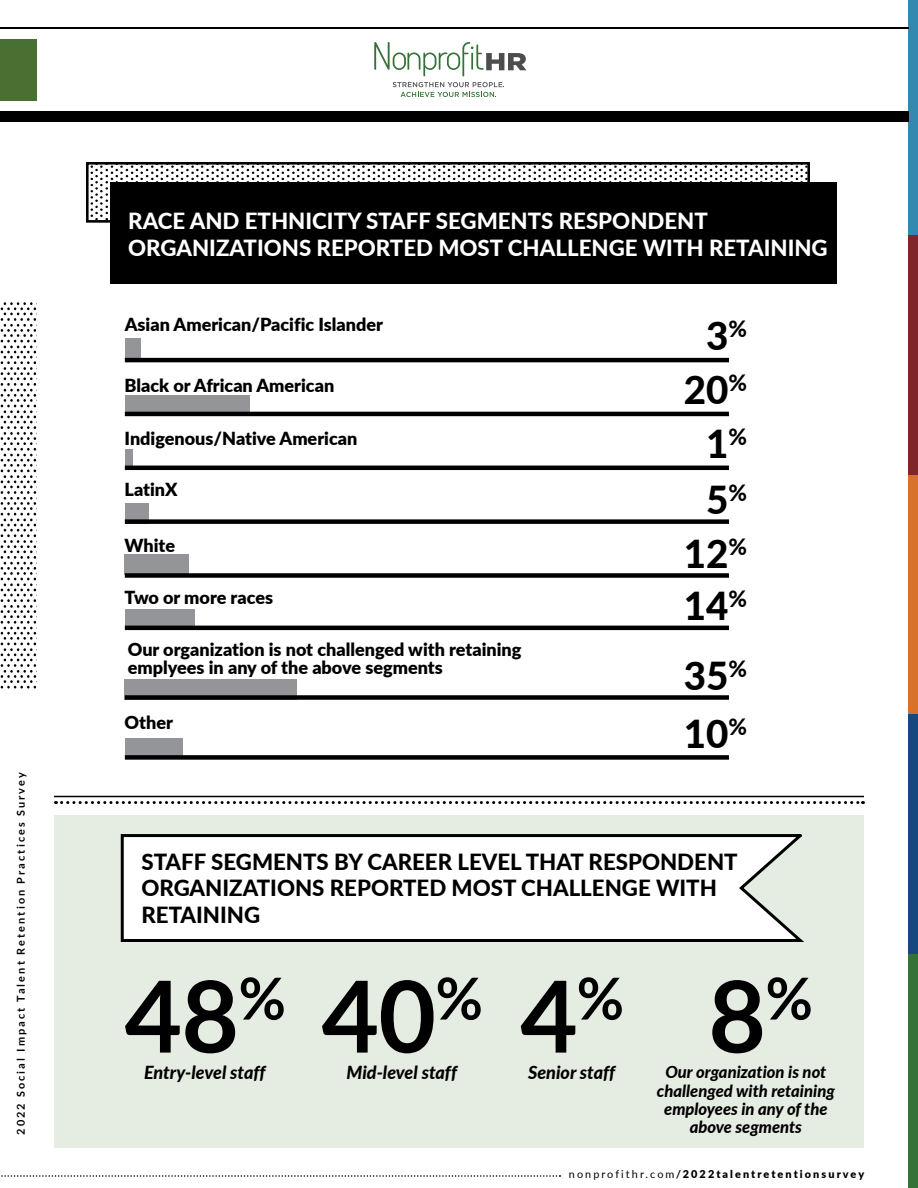
<style>
.page{position:relative;width:918px;height:1188px;background:#fff}
.page>*{position:absolute;margin:0;border:0;box-sizing:border-box;transform-origin:0 0}
.t1{font:700 99.15px "Lato";color:#000}
.t2{font:800 38.55px/69.6px "Lato";color:#000}
.t3{font:800 22.2px/26.7px "Lato";color:#000}
.t4{font:800 22.2px/26.7px "Lato";color:#fff}
.t5{font:900 18px/18px "Lato";color:#000}
.t6{font:italic 800 18px "Lato";color:#000}
.t7{font:italic 800 16.5px/18.3px "Lato";color:#000;text-align:center}
.t8{font:700 10.8px "Lato";letter-spacing:.19em;color:#000}
.t9{font:900 10.8px "Lato";letter-spacing:.19em;color:#000}
.s1{font-weight:400}
.s2{font-weight:700}
</style>
<div class="page">
<svg style="left:1px;top:302px;width:35px;height:386px"></svg>
<div style="left:0;top:39px;width:36px;height:62px;background:#4a6f33"></div>
<svg style="left:1px;top:1175px;width:559px;height:2px"></svg>
<div style="left:908px;top:954px;width:10px;height:234px;background:#347238"></div>
<div style="left:908px;top:475px;width:10px;height:239px;background:#d8722b"></div>
<div style="left:908px;top:0;width:10px;height:236px;background:#3389af"></div>
<div style="left:908px;top:714px;width:10px;height:240px;background:#14487f"></div>
<div style="left:908px;top:235px;width:10px;height:240px;background:#7f2629"></div>
<hr style="left:0;top:27px;width:908px;height:2px;background:#000">
<div style="left:0;top:111px;width:908px;height:11px;background:#000"></div>
<div style="left:54px;top:815px;width:810px;height:333px;background:#e5ece1"></div>
<div style="left:125px;top:738px;width:58px;height:21px;background:#939598"></div>
<svg style="left:90px;top:166px;width:716px;height:53px"></svg>
<div style="left:86px;top:162px;width:724px;height:61px;border:3px solid #000"></div>
<div style="left:110px;top:182px;width:727px;height:102px;background:#000"></div>
<div style="left:125px;top:338px;width:15px;height:21px;background:#939598"></div>
<div style="left:125px;top:395px;width:124px;height:21px;background:#939598"></div>
<div style="left:125px;top:449px;width:8px;height:20px;background:#939598"></div>
<div style="left:125px;top:503px;width:23px;height:21px;background:#939598"></div>
<div style="left:125px;top:554px;width:64px;height:21px;background:#939598"></div>
<div style="left:125px;top:609px;width:69px;height:21px;background:#939598"></div>
<div style="left:125px;top:679px;width:172px;height:21px;background:#939598"></div>
<hr style="left:125px;top:412px;width:604px;height:4px;background:#000">
<hr style="left:125px;top:358px;width:604px;height:4px;background:#000">
<hr style="left:125px;top:466px;width:604px;height:4px;background:#000">
<div style="left:125px;top:755px;width:604px;height:5px;background:#000"></div>
<div style="left:125px;top:519px;width:604px;height:5px;background:#000"></div>
<div style="left:125px;top:573px;width:604px;height:5px;background:#000"></div>
<hr style="left:125px;top:626px;width:604px;height:4px;background:#000">
<div style="left:125px;top:695px;width:604px;height:5px;background:#000"></div>
<svg style="left:56px;top:801px;width:807px;height:3px"></svg>
<hr style="left:54px;top:796px;width:810px;height:1px;background:#000">
<svg style="left:120px;top:834px;width:684px;height:108px;background:#ececec"></svg>
<svg style="left:393px;top:82px;width:111px;height:15px"></svg>
<svg style="left:374px;top:42px;width:153px;height:34px"></svg>
<p class="t8" style="left:15px;top:1135px;width:364px;rotate:-90deg">2022 Social Impact Talent Retention Practices Survey</p>
<p class="t4" style="left:128px;top:207px;width:701px">RACE AND ETHNICITY STAFF SEGMENTS RESPONDENT<br>ORGANIZATIONS REPORTED MOST CHALLENGE WITH RETAINING</p>
<p class="t5" style="left:125px;top:315px;width:260px">Asian American/Pacific Islander</p>
<h2 class="t2" style="left:706px;top:299px;width:42px">3<sup>%</sup></h2>
<p class="t5" style="left:125px;top:375px;width:211px">Black or African American</p>
<p class="t5" style="left:125px;top:429px;width:234px">Indigenous/Native American</p>
<h2 class="t2" style="left:684px;top:353px;width:65px">20<sup>%</sup></h2>
<h2 class="t2" style="left:706px;top:407px;width:42px">1<sup>%</sup></h2>
<p class="t5" style="left:125px;top:480px;width:54px">LatinX</p>
<h2 class="t2" style="left:706px;top:463px;width:42px">5<sup>%</sup></h2>
<p class="t5" style="left:125px;top:535px;width:52px">White</p>
<p class="t5" style="left:125px;top:588px;width:150px">Two or more races</p>
<p class="t5" style="left:128px;top:639px;width:395px">Our organization is not challenged with retaining emplyees in any of the above segments</p>
<h2 class="t2" style="left:684px;top:517px;width:65px">12<sup>%</sup></h2>
<h2 class="t2" style="left:684px;top:569px;width:65px">14<sup>%<br></sup>35<sup>%</sup></h2>
<p class="t5" style="left:125px;top:713px;width:50px">Other</p>
<h2 class="t2" style="left:684px;top:697px;width:65px">10<sup>%</sup></h2>
<p class="t3" style="left:141px;top:847px;width:598px">STAFF SEGMENTS BY CAREER LEVEL THAT RESPONDENT<br>ORGANIZATIONS REPORTED MOST CHALLENGE WITH<br>RETAINING</p>
<h1 class="t1" style="left:124px;top:960px;width:690px">48<sup>%</sup> 40<sup>%</sup> 4<sup>%</sup> 8<sup>%</sup></h1>
<p class="t6" style="left:144px;top:1060px;width:123px">Entry-level staff</p>
<p class="t6" style="left:347px;top:1060px;width:112px">Mid-level staff</p>
<p class="t6" style="left:528px;top:1060px;width:89px">Senior staff</p>
<p class="t7" style="left:657px;top:1062px;width:179px">Our organization is not challenged with retaining employees in any of the above segments</p>
<p class="t9" style="left:569px;top:1166px;width:297px"><span class="s1">nonprofithr.com</span><span class="s2">/</span>2022talentretentionsurvey</p>
</div>
